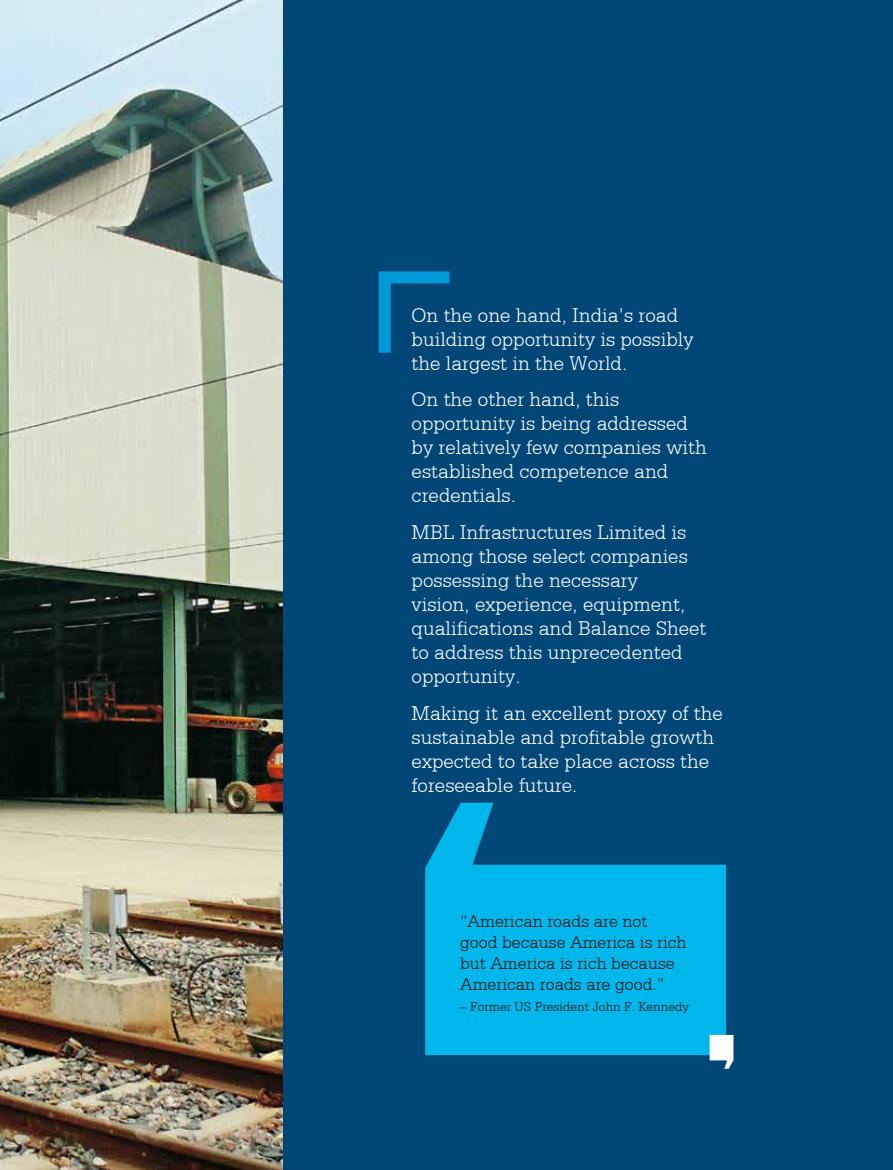
<style>
.page{position:relative;width:893px;height:1170px;background:#fff}
.page>*{position:absolute;margin:0;border:0;box-sizing:border-box;transform-origin:0 0}
.t1{font:21px/24px "Serifa Light BT";color:#fff}
.t2{font:18px/21px "Serifa Light BT";color:#131313}
.t3{font:13.5px "Serifa Light BT";color:#131313}
</style>
<div class="page">
<div style="left:272px;top:0;width:621px;height:1169px;background:#004777"></div>
<svg style="left:378px;top:271px;width:72px;height:82px"></svg>
<svg style="left:425px;top:802px;width:301px;height:252px;fill:#00b7eb"></svg>
<svg style="left:710px;top:1034px;width:23px;height:34px"></svg>
<img style="left:0;top:0;width:283px;height:1169px">
<p class="t1" style="left:412px;top:302px;width:283px">On the one hand, India’s road building opportunity is possibly the largest in the World.</p>
<p class="t1" style="left:412px;top:387px;width:297px">On the other hand, this opportunity is being addressed by relatively few companies with established competence and credentials.</p>
<p class="t1" style="left:412px;top:520px;width:296px">MBL Infrastructures Limited is among those select companies possessing the necessary<br>vision, experience, equipment, qualifications and Balance Sheet to address this unprecedented opportunity.</p>
<p class="t1" style="left:412px;top:701px;width:313px">Making it an excellent proxy of the sustainable and profitable growth expected to take place across the foreseeable future.</p>
<p class="t2" style="left:460px;top:910px;width:228px">“American roads are not good because America is rich but America is rich because<br>American roads are good.”</p>
<p class="t3" style="left:460px;top:998px;width:230px">– Former US President John F. Kennedy</p>
</div>
